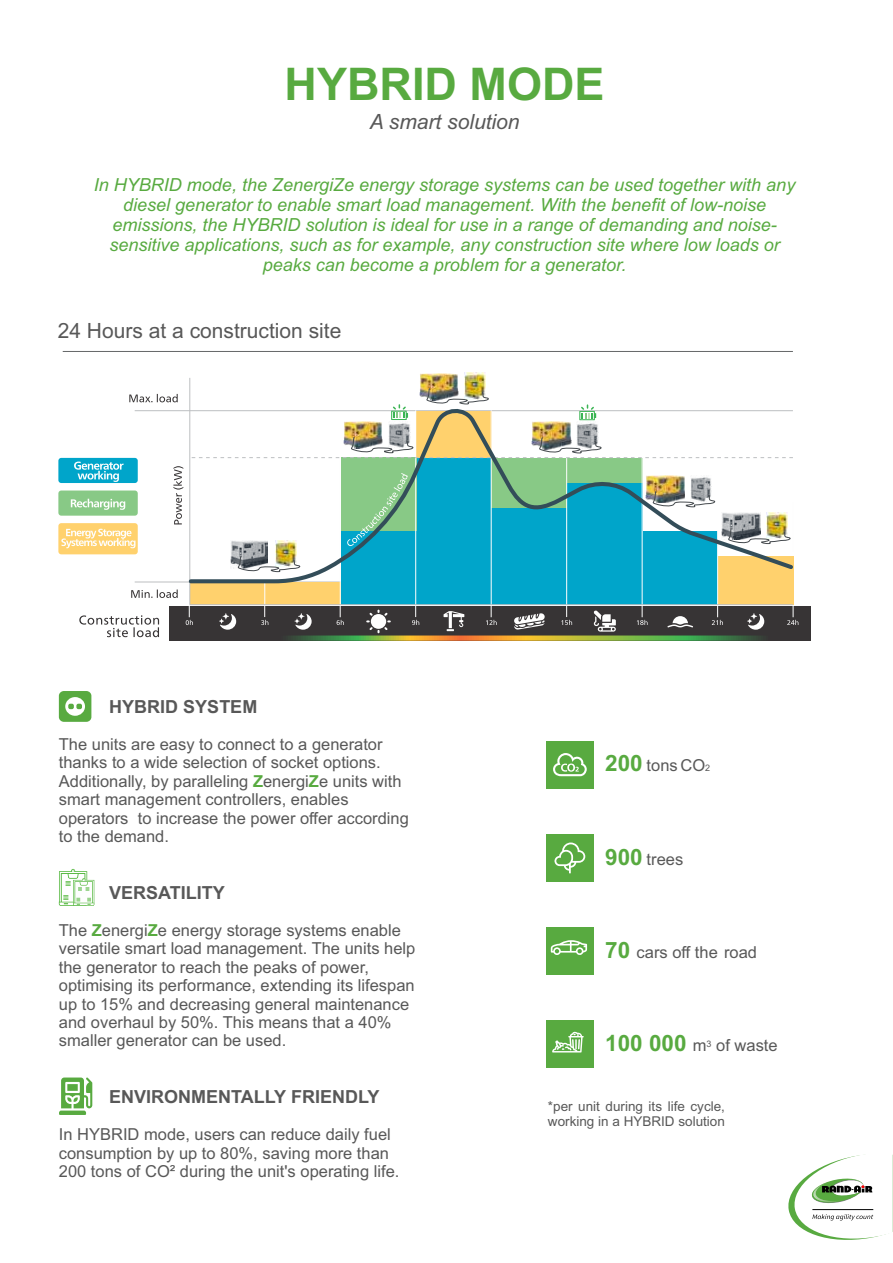
<style>
.page{position:relative;width:893px;height:1263px;background:#fff}
.page>*{position:absolute;margin:0;border:0;box-sizing:border-box;transform-origin:0 0}
.t1{font:700 45px "Arial";color:#58aa40}
.t2{font:21px "Arial";color:#585858}
.t3{font:italic 21px "Arial";color:#585858}
.t4{font:italic 18px/20.1px "Arial";color:#58aa40;text-align:center}
.t5{font:700 18px "Arial";color:#585858}
.t6{font:16.5px/18.5px "Arial";color:#585858}
.t7{font:13.5px/15.1px "Arial";color:#585858}
.s1{font-weight:700;color:#58aa40}
.s2{font-weight:700;font-size:22.5px;color:#58aa40}
.s3{font-size:9px}
</style>
<div class="page">
<svg style="left:59px;top:1077px;width:33px;height:38px"></svg>
<svg style="left:59px;top:869px;width:35px;height:37px"></svg>
<svg style="left:59px;top:691px;width:32px;height:31px"></svg>
<div style="left:546px;top:741px;width:48px;height:47px;background:#58aa40"></div>
<svg style="left:553px;top:753px;width:34px;height:23px"></svg>
<div style="left:546px;top:834px;width:48px;height:48px;background:#58aa40"></div>
<svg style="left:554px;top:842px;width:31px;height:31px"></svg>
<div style="left:546px;top:927px;width:48px;height:48px;background:#58aa40"></div>
<div style="left:546px;top:1020px;width:48px;height:48px;background:#58aa40"></div>
<svg style="left:551px;top:940px;width:36px;height:15px"></svg>
<svg style="left:552px;top:1031px;width:32px;height:21px"></svg>
<div style="left:58px;top:523px;width:80px;height:31px;background:#ffd16d;border-radius:3px"></div>
<div style="left:58px;top:458px;width:80px;height:25px;background:#00a5ca;border-radius:3px"></div>
<svg style="left:74px;top:462px;width:50px;height:20px"></svg>
<div style="left:58px;top:490px;width:80px;height:26px;background:#88c986;border-radius:3px"></div>
<svg style="left:71px;top:499px;width:54px;height:11px"></svg>
<svg style="left:61px;top:529px;width:74px;height:19px"></svg>
<svg style="left:129px;top:394px;width:49px;height:8px"></svg>
<hr style="left:135px;top:410px;width:658px;height:1px;background:#bdbfc1">
<img style="left:464px;top:373px;width:21px;height:15px">
<img style="left:419px;top:373px;width:39px;height:24px">
<svg style="left:426px;top:388px;width:63px;height:14px"></svg>
<div style="left:170px;top:606px;width:641px;height:35px;background:#373435"></div>
<svg style="left:170px;top:635px;width:641px;height:6px"></svg>
<hr style="left:135px;top:582px;width:658px;height:1px;background:#bdbfc1">
<div style="left:190px;top:582px;width:75px;height:23px;background:#ffd16d"></div>
<div style="left:265px;top:582px;width:76px;height:23px;background:#ffd16d"></div>
<div style="left:718px;top:556px;width:75px;height:49px;background:#ffd16d"></div>
<div style="left:341px;top:531px;width:75px;height:74px;background:#00a5ca"></div>
<div style="left:492px;top:507px;width:75px;height:98px;background:#00a5ca"></div>
<div style="left:567px;top:482px;width:76px;height:123px;background:#00a5ca"></div>
<div style="left:643px;top:531px;width:75px;height:74px;background:#00a5ca"></div>
<div style="left:416px;top:458px;width:76px;height:147px;background:#00a5ca"></div>
<hr style="left:189px;top:378px;width:1px;height:226px;background:#bdbfc1">
<hr style="left:340px;top:457px;width:1px;height:148px;background:#fefefe">
<hr style="left:415px;top:410px;width:1px;height:195px;background:#fefefe">
<hr style="left:491px;top:410px;width:1px;height:195px;background:#fefefe">
<hr style="left:566px;top:458px;width:1px;height:147px;background:#fefefe">
<hr style="left:642px;top:457px;width:1px;height:148px;background:#fefefe">
<hr style="left:717px;top:531px;width:1px;height:74px;background:#fefefe">
<hr style="left:189px;top:604px;width:604px;height:1px;background:#bdbfc1">
<svg style="left:173px;top:466px;width:10px;height:58px"></svg>
<svg style="left:131px;top:589px;width:47px;height:9px"></svg>
<svg style="left:294px;top:613px;width:18px;height:17px"></svg>
<svg style="left:219px;top:613px;width:17px;height:17px"></svg>
<svg style="left:747px;top:613px;width:17px;height:17px"></svg>
<svg style="left:514px;top:613px;width:31px;height:17px"></svg>
<svg style="left:667px;top:616px;width:26px;height:11px"></svg>
<svg style="left:366px;top:610px;width:25px;height:23px"></svg>
<svg style="left:444px;top:611px;width:20px;height:20px"></svg>
<svg style="left:593px;top:610px;width:23px;height:22px"></svg>
<svg style="left:261px;top:585px;width:7px;height:40px"></svg>
<svg style="left:337px;top:605px;width:7px;height:20px"></svg>
<svg style="left:412px;top:606px;width:7px;height:19px"></svg>
<svg style="left:486px;top:605px;width:11px;height:20px"></svg>
<svg style="left:561px;top:606px;width:11px;height:19px"></svg>
<svg style="left:637px;top:605px;width:11px;height:20px"></svg>
<svg style="left:712px;top:605px;width:11px;height:20px"></svg>
<svg style="left:787px;top:605px;width:11px;height:20px"></svg>
<svg style="left:186px;top:605px;width:7px;height:20px"></svg>
<svg style="left:187px;top:402px;width:607px;height:183px"></svg>
<svg style="left:347px;top:473px;width:61px;height:73px"></svg>
<svg style="left:79px;top:615px;width:80px;height:22px"></svg>
<hr style="left:63px;top:351px;width:730px;height:1px;background:#646667">
<svg style="left:788px;top:1154px;width:105px;height:86px"></svg>
<hr style="left:812px;top:1209px;width:61px;height:1px;background:#000">
<h1 class="t1" style="left:285px;top:67px;width:321px">HYBRID MODE</h1>
<p class="t3" style="left:370px;top:114px;width:151px">A smart solution</p>
<p class="t4" style="left:94px;top:176px;width:703px">In HYBRID mode, the ZenergiZe energy storage systems can be used together with any diesel generator to enable smart load management. With the benefit of low-noise emissions, the HYBRID solution is ideal for use in a range of demanding and noise&shy;sensitive applications, such as for example, any construction site where low loads or peaks can become a problem for a generator.</p>
<p class="t2" style="left:58px;top:323px;width:285px">24 Hours at a construction site</p>
<p class="t5" style="left:109px;top:699px;width:150px">HYBRID SYSTEM</p>
<p class="t6" style="left:59px;top:736px;width:351px">The units are easy to connect to a generator thanks to a wide selection of socket options.<br>Additionally, by paralleling <span class="s1">Z</span>energi<span class="s1">Z</span>e units with smart management controllers, enables operators to increase the power offer according to the demand.</p>
<p class="t5" style="left:109px;top:885px;width:117px">VERSATILITY</p>
<p class="t6" style="left:59px;top:922px;width:358px">The <span class="s1">Z</span>energi<span class="s1">Z</span>e energy storage systems enable versatile smart load management. The units help the generator to reach the peaks of power, optimising its performance, extending its lifespan up to 15% and decreasing general maintenance and overhaul by 50%. This means that a 40% smaller generator can be used.</p>
<p class="t5" style="left:109px;top:1090px;width:272px">ENVIRONMENTALLY FRIENDLY</p>
<p class="t6" style="left:59px;top:1127px;width:342px">In HYBRID mode, users can reduce daily fuel consumption by up to 80%, saving more than<br>200 tons of CO² during the unit's operating life.</p>
<p class="t6" style="left:605px;top:758px;width:106px"><span class="s2">200</span> tons CO<span class="s3">2</span></p>
<p class="t6" style="left:605px;top:852px;width:79px"><span class="s2">900</span> trees</p>
<p class="t6" style="left:605px;top:945px;width:153px"><span class="s2">70</span> cars off the road</p>
<p class="t6" style="left:605px;top:1038px;width:174px"><span class="s2">100 000</span> m<sup>3</sup> of waste</p>
<p class="t7" style="left:548px;top:1100px;width:179px">*per unit during its life cycle, working in a HYBRID solution</p>
</div>
